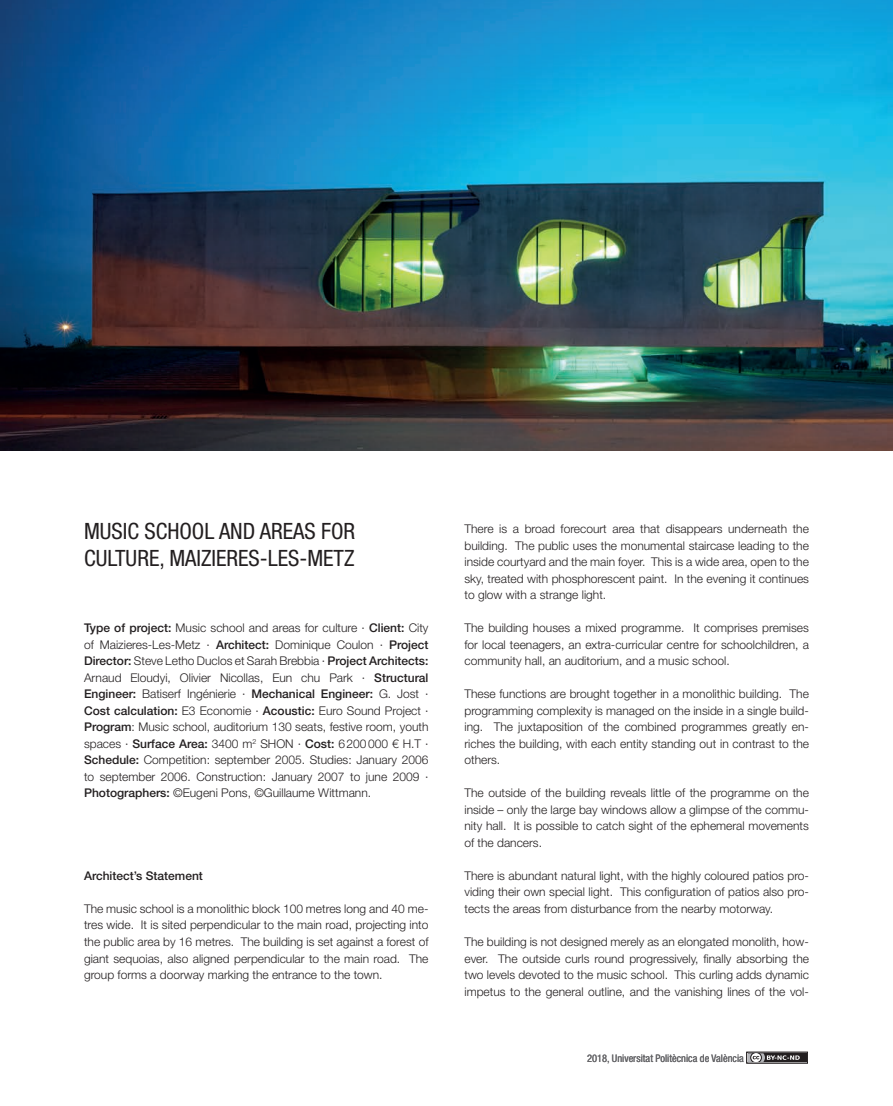
<style>
.page{position:relative;width:893px;height:1106px;background:#fff}
.page>*{position:absolute;margin:0;border:0;box-sizing:border-box;transform-origin:0 0}
.t1{font:condensed 22.5px/27px "Helvetica Neue LT Std";color:#231f20}
.t2{font:300 12px/16.5px "Helvetica Neue LT Std";color:#231f20;text-align:justify}
.t3{font:500 12px "Helvetica Neue LT Std";color:#231f20}
.t4{font:condensed 10.5px "Helvetica Neue LT Std";color:#636366}
.s1{font-weight:500}
</style>
<div class="page">
<div style="left:746px;top:1051px;width:62px;height:12px;border:1px solid #231f20"></div>
<div style="left:748px;top:1053px;width:58px;height:8px;background:#231f20"></div>
<svg style="left:748px;top:1053px;width:52px;height:8px"></svg>
<img style="left:0;top:0;width:893px;height:451px">
<h1 class="t1" style="left:84px;top:517px;width:273px">MUSIC SCHOOL AND AREAS FOR<br>CULTURE, MAIZIERES-LES-METZ</h1>
<p class="t2" style="left:84px;top:619px;width:346px"><span class="s1">Type of project:</span> Music school and areas for culture · <span class="s1">Client:</span> City of Maizieres-Les-Metz · <span class="s1">Architect:</span> Dominique Coulon · <span class="s1">Project Director:</span> Steve Letho Duclos et Sarah Brebbia · <span class="s1">Project Architects:<br></span>Arnaud Eloudyi, Olivier Nicollas, Eun chu Park · <span class="s1">Structural Engineer:</span> Batiserf Ingénierie · <span class="s1">Mechanical Engineer:</span> G. Jost · <span class="s1">Cost calculation:</span> E3 Economie · <span class="s1">Acoustic:</span> Euro Sound Project · <span class="s1">Program</span>: Music school, auditorium 130 seats, festive room, youth spaces · <span class="s1">Surface Area:</span> 3400 m<sup>2</sup> SHON · <span class="s1">Cost:</span> 6 200 000 € H.T · <span class="s1">Schedule:</span> Competition: september 2005. Studies: January 2006 to september 2006. Construction: January 2007 to june 2009 · <span class="s1">Photographers:</span> ©Eugeni Pons, ©Guillaume Wittmann.</p>
<p class="t3" style="left:84px;top:868px;width:120px">Architect’s Statement</p>
<p class="t2" style="left:84px;top:900px;width:346px">The music school is a monolithic block 100 metres long and 40 me&shy;tres wide. It is sited perpendicular to the main road, projecting into the public area by 16 metres. The building is set against a forest of giant sequoias, also aligned perpendicular to the main road. The group forms a doorway marking the entrance to the town.</p>
<p class="t2" style="left:464px;top:520px;width:346px">There is a broad forecourt area that disappears underneath the building. The public uses the monumental staircase leading to the inside courtyard and the main foyer. This is a wide area, open to the sky, treated with phosphorescent paint. In the evening it continues to glow with a strange light.</p>
<p class="t2" style="left:464px;top:619px;width:346px">The building houses a mixed programme. It comprises premises for local teenagers, an extra-curricular centre for schoolchildren, a community hall, an auditorium, and a music school.</p>
<p class="t2" style="left:464px;top:685px;width:346px">These functions are brought together in a monolithic building. The programming complexity is managed on the inside in a single build&shy;ing. The juxtaposition of the combined programmes greatly en&shy;riches the building, with each entity standing out in contrast to the others.</p>
<p class="t2" style="left:464px;top:784px;width:346px">The outside of the building reveals little of the programme on the inside – only the large bay windows allow a glimpse of the commu&shy;nity hall. It is possible to catch sight of the ephemeral movements of the dancers.</p>
<p class="t2" style="left:464px;top:867px;width:346px">There is abundant natural light, with the highly coloured patios pro&shy;viding their own special light. This configuration of patios also pro&shy;tects the areas from disturbance from the nearby motorway.</p>
<p class="t2" style="left:464px;top:933px;width:346px">The building is not designed merely as an elongated monolith, how&shy;ever. The outside curls round progressively, finally absorbing the two levels devoted to the music school. This curling adds dynamic impetus to the general outline, and the vanishing lines of the vol-</p>
<p class="t4" style="left:587px;top:1051px;width:158px">2018, Universitat Politècnica de València</p>
</div>
